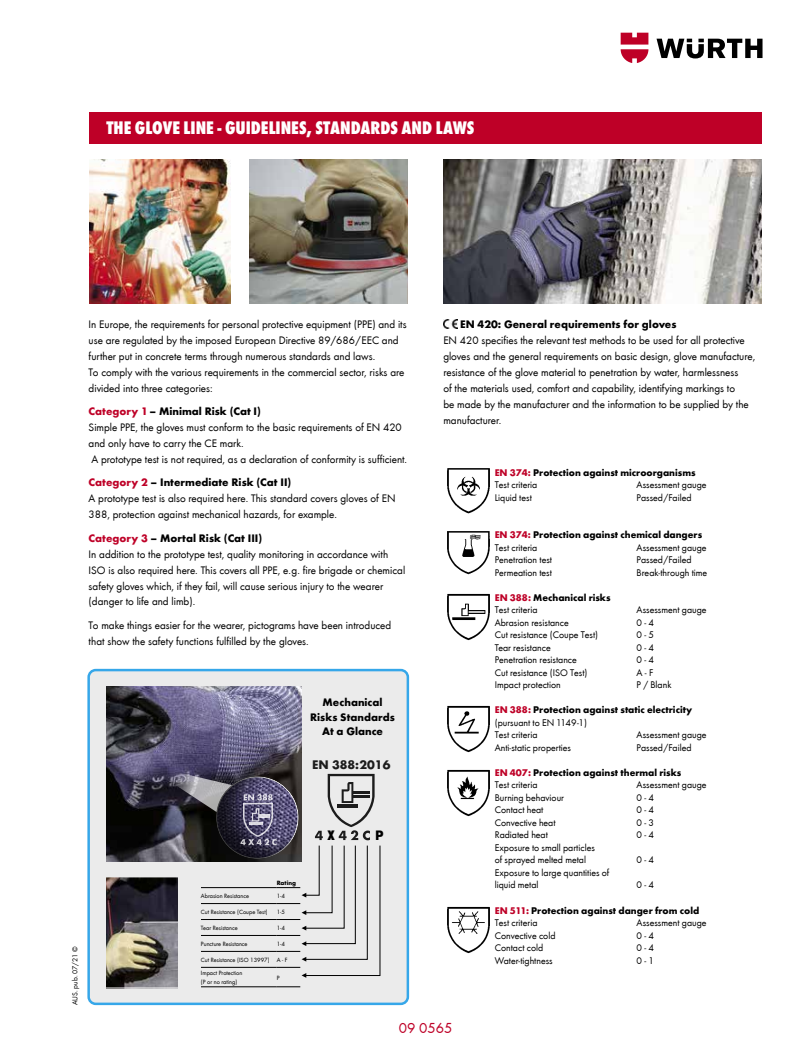
<style>
.page{position:relative;width:798px;height:1053px;background:#fff}
.page>*{position:absolute;margin:0;border:0;box-sizing:border-box;transform-origin:0 0}
.t1{font:800 condensed 18.75px "Wuerth";color:#fff}
.t2{font:15px "Wuerth";color:#be0027}
.t3{font:14.25px "Wuerth Extra Bold Cond Caps";color:#000}
.t4{font:700 14.12px "Wuerth";color:#000}
.t5{font:700 12.88px "Wuerth";color:#1c1c1c}
.t6{font:11.25px/16px "Wuerth";color:#000}
.t7{font:700 11.25px/14.2px "Wuerth";color:#000;text-align:center}
.t8{font:10px/12.5px "Wuerth";color:#000}
.t9{font:700 10px/12.5px "Wuerth";color:#000}
.t10{font:7.5px "Wuerth";color:#000}
.t11{font:6.38px/13.2px "Wuerth";color:#000}
.t12{font:700 6.38px "Wuerth";color:#000}
.s1{font-weight:700;color:#be0027}
.s2{font-weight:700}
.s3{color:#be0027}
.s4{font-weight:400}
</style>
<div class="page">
<svg style="left:656px;top:39px;width:106px;height:19px"></svg>
<svg style="left:620px;top:33px;width:28px;height:30px"></svg>
<div style="left:89px;top:112px;width:672px;height:32px;background:#be0027"></div>
<img style="left:89px;top:159px;width:141px;height:144px">
<img style="left:249px;top:159px;width:158px;height:144px">
<img style="left:447px;top:531px;width:43px;height:44px">
<img style="left:447px;top:468px;width:43px;height:46px">
<img style="left:447px;top:593px;width:43px;height:48px">
<img style="left:447px;top:705px;width:43px;height:48px">
<img style="left:447px;top:769px;width:43px;height:48px">
<img style="left:447px;top:906px;width:43px;height:48px">
<img style="left:443px;top:319px;width:14px;height:10px">
<img style="left:443px;top:159px;width:318px;height:144px">
<div style="left:89px;top:670px;width:318px;height:333px;background:#ebebeb;border-radius:7px"></div>
<div style="left:87px;top:668px;width:322px;height:337px;border:2px solid #36a7e9;border-radius:7px"></div>
<img style="left:106px;top:686px;width:195px;height:85px">
<div style="left:303px;top:845px;width:81px;height:135px;background:linear-gradient(to bottom,#ebebeb,#ebebeb)"></div>
<svg style="left:106px;top:771px;width:274px;height:217px"></svg>
<h1 class="t1" style="left:106px;top:114px;width:369px">THE GLOVE LINE - GUIDELINES, STANDARDS AND LAWS</h1>
<p class="t10" style="left:70px;top:1005px;width:60px;rotate:-90deg">AUS. pub. 07/21 ©</p>
<p class="t6" style="left:89px;top:315px;width:319px">In Europe, the requirements for personal protective equipment (PPE) and its use are regulated by the imposed European Directive 89/686/EEC and further put in concrete terms through numerous standards and laws.<br>To comply with the various requirements in the commercial sector, risks are divided into three categories:</p>
<p class="t6" style="left:89px;top:402px;width:320px"><span class="s1">Category 1</span> <span class="s2">– Minimal Risk (Cat I)<br></span>Simple PPE, the gloves must conform to the basic requirements of EN 420 and only have to carry the CE mark.<br>A prototype test is not required, as a declaration of conformity is sufficient.</p>
<p class="t6" style="left:89px;top:474px;width:308px"><span class="s1">Category 2</span> <span class="s2">– Intermediate Risk (Cat II)<br></span>A prototype test is also required here. This standard covers gloves of EN<br>388, protection against mechanical hazards, for example.</p>
<p class="t6" style="left:89px;top:529px;width:318px"><span class="s1">Category 3</span> <span class="s2">– Mortal Risk (Cat III)<br></span>In addition to the prototype test, quality monitoring in accordance with ISO is also required here. This covers all PPE, e.g. fire brigade or chemical safety gloves which, if they fail, will cause serious injury to the wearer (danger to life and limb).</p>
<p class="t6" style="left:89px;top:616px;width:304px">To make things easier for the wearer, pictograms have been introduced that show the safety functions fulfilled by the gloves.</p>
<p class="t7" style="left:310px;top:694px;width:86px">Mechanical<br>Risks Standards<br>At a Glance</p>
<p class="t5" style="left:312px;top:755px;width:80px">EN 388:2016</p>
<p class="t12" style="left:277px;top:877px;width:21px">Rating</p>
<p class="t11" style="left:201px;top:888px;width:50px">Abrasion Resistance</p>
<p class="t11" style="left:277px;top:888px;width:10px">1-4</p>
<p class="t11" style="left:201px;top:904px;width:68px">Cut Resistance (Coupe Test)</p>
<p class="t11" style="left:277px;top:904px;width:10px">1-5</p>
<p class="t11" style="left:201px;top:920px;width:38px">Tear Resistance</p>
<p class="t11" style="left:277px;top:920px;width:10px">1-4</p>
<p class="t11" style="left:201px;top:936px;width:48px">Puncture Resistance</p>
<p class="t11" style="left:277px;top:936px;width:10px">1-4</p>
<p class="t11" style="left:201px;top:952px;width:88px">Cut Resistance (ISO 13997) A - F<br>Impact Protection</p>
<p class="t11" style="left:201px;top:974px;width:38px">(P or no rating)</p>
<p class="t11" style="left:277px;top:970px;width:4px">P</p>
<p class="t3" style="left:327px;top:825px;width:9px">X</p>
<p class="t4" style="left:375px;top:825px;width:10px">P</p>
<p class="t7" style="left:460px;top:316px;width:218px">EN 420: General requirements for gloves</p>
<p class="t6" style="left:443px;top:331px;width:313px">EN 420 specifies the relevant test methods to be used for all protective gloves and the general requirements on basic design, glove manufacture, resistance of the glove material to penetration by water, harmlessness<br>of the materials used, comfort and capability, identifying markings to<br>be made by the manufacturer and the information to be supplied by the manufacturer.</p>
<p class="t9" style="left:494px;top:465px;width:202px"><span class="s3">EN 374:</span> Protection against microorganisms<br><span class="s4">Test criteria</span></p>
<p class="t8" style="left:636px;top:478px;width:71px">Assessment gauge</p>
<p class="t8" style="left:494px;top:490px;width:39px">Liquid test</p>
<p class="t8" style="left:636px;top:490px;width:56px">Passed/Failed</p>
<p class="t9" style="left:494px;top:528px;width:209px"><span class="s3">EN 374:</span> Protection against chemical dangers<br><span class="s4">Test criteria</span></p>
<p class="t8" style="left:636px;top:540px;width:71px">Assessment gauge</p>
<p class="t8" style="left:494px;top:553px;width:59px">Penetration test</p>
<p class="t8" style="left:636px;top:553px;width:56px">Passed/Failed</p>
<p class="t8" style="left:494px;top:565px;width:59px">Permeation test</p>
<p class="t8" style="left:636px;top:565px;width:72px">Break-through time</p>
<p class="t9" style="left:494px;top:590px;width:117px"><span class="s3">EN 388:</span> Mechanical risks<br><span class="s4">Test criteria</span></p>
<p class="t8" style="left:636px;top:603px;width:71px">Assessment gauge</p>
<p class="t8" style="left:494px;top:615px;width:75px">Abrasion resistance</p>
<p class="t8" style="left:636px;top:615px;width:19px">0 - 4</p>
<p class="t8" style="left:494px;top:628px;width:105px">Cut resistance (Coupe Test)</p>
<p class="t8" style="left:636px;top:628px;width:19px">0 - 5</p>
<p class="t8" style="left:494px;top:640px;width:57px">Tear resistance</p>
<p class="t8" style="left:636px;top:640px;width:19px">0 - 4</p>
<p class="t8" style="left:494px;top:653px;width:84px">Penetration resistance</p>
<p class="t8" style="left:636px;top:653px;width:19px">0 - 4</p>
<p class="t8" style="left:494px;top:665px;width:94px">Cut resistance (ISO Test)</p>
<p class="t8" style="left:636px;top:665px;width:18px">A - F</p>
<p class="t8" style="left:494px;top:678px;width:68px">Impact protection</p>
<p class="t8" style="left:636px;top:678px;width:36px">P / Blank</p>
<p class="t9" style="left:494px;top:703px;width:199px"><span class="s3">EN 388:</span> Protection against static electricity <span class="s4">(pursuant to EN 1149-1)<br>Test criteria</span></p>
<p class="t8" style="left:636px;top:728px;width:71px">Assessment gauge</p>
<p class="t8" style="left:494px;top:740px;width:78px">Anti-static properties</p>
<p class="t8" style="left:636px;top:740px;width:56px">Passed/Failed</p>
<p class="t9" style="left:494px;top:765px;width:188px"><span class="s3">EN 407:</span> Protection against thermal risks<br><span class="s4">Test criteria</span></p>
<p class="t8" style="left:636px;top:778px;width:71px">Assessment gauge</p>
<p class="t8" style="left:494px;top:790px;width:71px">Burning behaviour</p>
<p class="t8" style="left:636px;top:790px;width:19px">0 - 4</p>
<p class="t8" style="left:494px;top:803px;width:50px">Contact heat</p>
<p class="t8" style="left:636px;top:803px;width:19px">0 - 4</p>
<p class="t8" style="left:494px;top:815px;width:62px">Convective heat</p>
<p class="t8" style="left:636px;top:815px;width:19px">0 - 3</p>
<p class="t8" style="left:494px;top:828px;width:55px">Radiated heat</p>
<p class="t8" style="left:636px;top:828px;width:19px">0 - 4</p>
<p class="t8" style="left:494px;top:840px;width:102px">Exposure to small particles of sprayed melted metal</p>
<p class="t8" style="left:636px;top:853px;width:19px">0 - 4</p>
<p class="t8" style="left:494px;top:865px;width:116px">Exposure to large quantities of liquid metal</p>
<p class="t8" style="left:636px;top:878px;width:19px">0 - 4</p>
<p class="t9" style="left:494px;top:903px;width:206px"><span class="s3">EN 511:</span> Protection against danger from cold<br><span class="s4">Test criteria</span></p>
<p class="t8" style="left:636px;top:915px;width:71px">Assessment gauge</p>
<p class="t8" style="left:494px;top:928px;width:62px">Convective cold</p>
<p class="t8" style="left:636px;top:928px;width:19px">0 - 4</p>
<p class="t8" style="left:494px;top:940px;width:50px">Contact cold</p>
<p class="t8" style="left:636px;top:940px;width:19px">0 - 4</p>
<p class="t8" style="left:494px;top:953px;width:59px">Water-tightness</p>
<p class="t8" style="left:636px;top:953px;width:19px">0 - 1</p>
<h2 class="t2" style="left:398px;top:1017px;width:55px">09 0565</h2>
</div>
